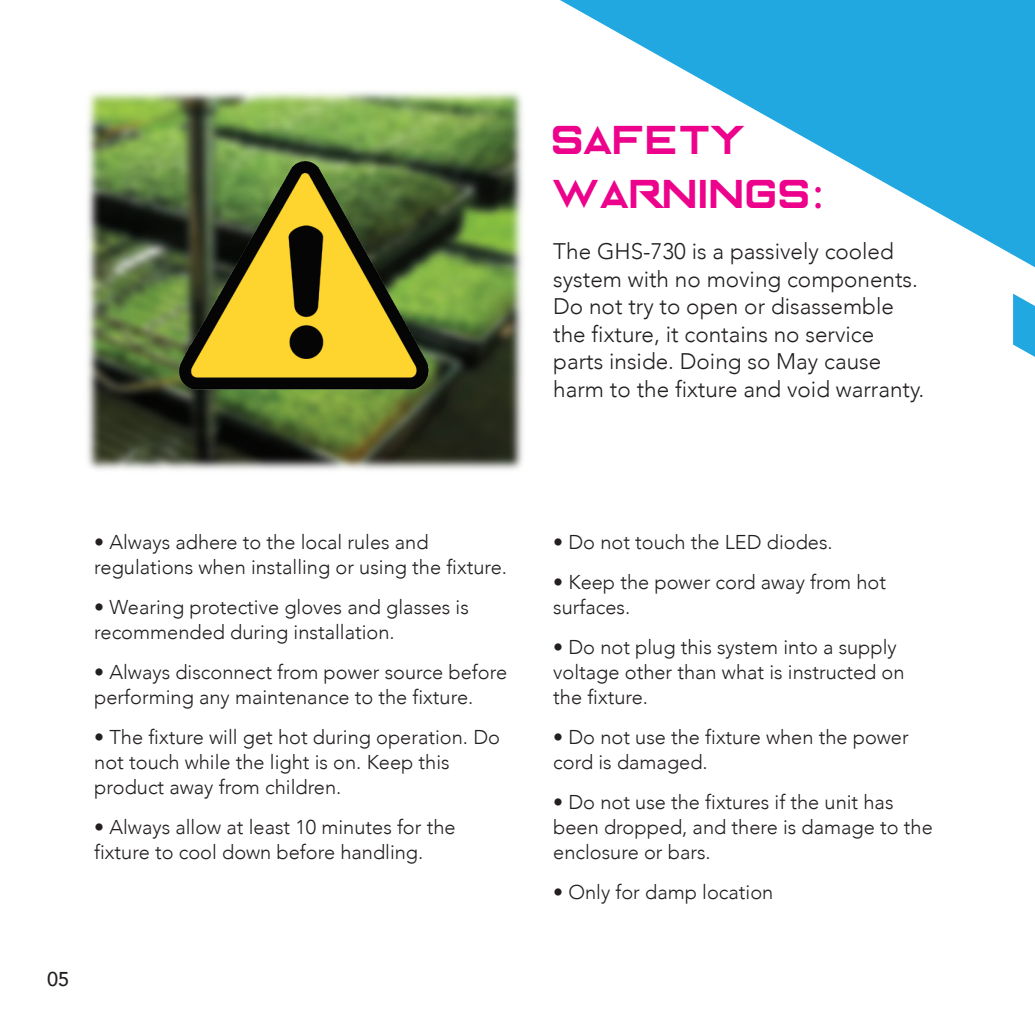
<style>
.page{position:relative;width:1035px;height:1035px;background:#fff}
.page>*{position:absolute;margin:0;border:0;box-sizing:border-box;transform-origin:0 0}
.t1{font:45px/54px "Enter The Grid";letter-spacing:.05em;color:#ed028c}
.t2{font:300 22.5px/27.5px "Avenir";color:#231f20}
.t3{font:300 20px/25px "Avenir";color:#231f20}
.t4{font:500 20px "Avenir";color:#231f20}
.s1{font-family:"Myriad Pro"}
</style>
<div class="page">
<svg style="left:1013px;top:294px;width:22px;height:63px"></svg>
<svg style="left:560px;top:0;width:475px;height:267px;fill:#21a8e0"></svg>
<img style="left:87px;top:8px;width:520px;height:462px">
<img style="left:150px;top:122px;width:307px;height:307px">
<p class="t1" style="left:553px;top:116px;width:271px">SAFETY<br>WARNINGS<span class="s1">:</span></p>
<p class="t2" style="left:553px;top:238px;width:373px">The GHS-730 is a passively cooled system with no moving components.<br>Do not try to open or disassemble the fixture, it contains no service parts inside. Doing so May cause harm to the fixture and void warranty.</p>
<p class="t3" style="left:94px;top:529px;width:414px">• Always adhere to the local rules and regulations when installing or using the fixture.</p>
<p class="t3" style="left:94px;top:594px;width:376px">• Wearing protective gloves and glasses is recommended during installation.</p>
<p class="t3" style="left:94px;top:659px;width:414px">• Always disconnect from power source before performing any maintenance to the fixture.</p>
<p class="t3" style="left:94px;top:724px;width:407px">• The fixture will get hot during operation. Do not touch while the light is on. Keep this product away from children.</p>
<p class="t3" style="left:94px;top:814px;width:363px">• Always allow at least 10 minutes for the fixture to cool down before handling.</p>
<p class="t4" style="left:47px;top:961px;width:24px">05</p>
<p class="t3" style="left:553px;top:529px;width:281px">• Do not touch the LED diodes.</p>
<p class="t3" style="left:553px;top:569px;width:334px">• Keep the power cord away from hot surfaces.</p>
<p class="t3" style="left:553px;top:634px;width:353px">• Do not plug this system into a supply voltage other than what is instructed on the fixture.</p>
<p class="t3" style="left:553px;top:724px;width:357px">• Do not use the fixture when the power cord is damaged.</p>
<p class="t3" style="left:553px;top:789px;width:381px">• Do not use the fixtures if the unit has been dropped, and there is damage to the enclosure or bars.</p>
<p class="t3" style="left:553px;top:879px;width:222px">• Only for damp location</p>
</div>
